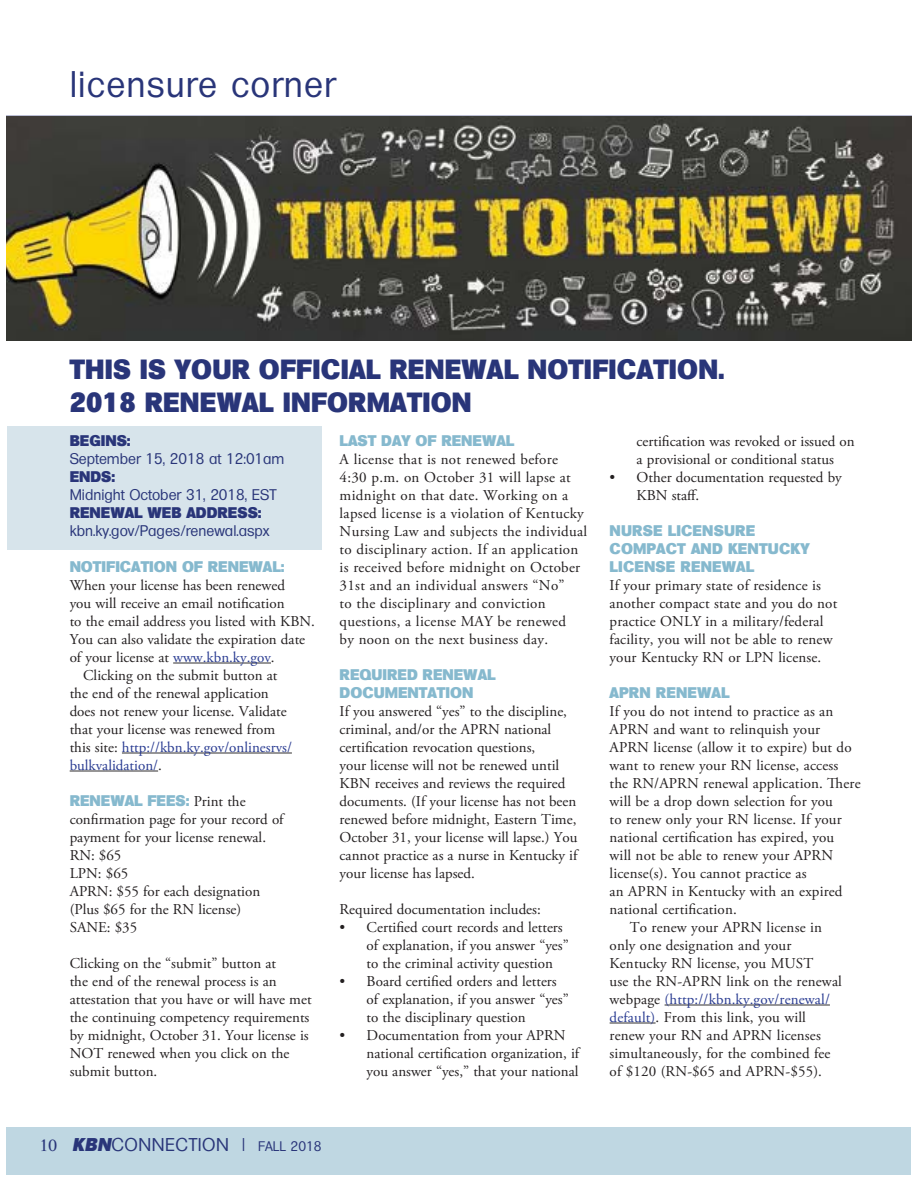
<style>
.page{position:relative;width:918px;height:1188px;background:#fff}
.page>*{position:absolute;margin:0;border:0;box-sizing:border-box;transform-origin:0 0}
.t1{font:36px "Formula";letter-spacing:.03em;color:#293579}
.t2{font:800 27px/33px "Formula";letter-spacing:.01em;color:#293579}
.t3{font:18px "Formula";letter-spacing:.03em;color:#293579}
.t4{font:15px/18px "Adobe Garamond Pro";color:#231f20}
.t5{font:15px/18px "Adobe Garamond Pro";letter-spacing:.02em;color:#231f20}
.t6{font:800 15px/18px "Formula";color:#86b9ce}
.t7{font:15px "Adobe Garamond Pro";color:#2a3c92}
.t8{font:15px "Formula";color:#293579}
.t9{font:800 15px "Formula";color:#293579}
.s1{color:#2a3c92}
.s2{color:#231f20}
.s3{font-family:"Adobe Garamond Pro";font-weight:400;color:#231f20}
.s4{font-family:"New Aster";font-size:16.5px}
.s5{font-weight:800;font-style:italic}
.s6{font-size:13.5px}
</style>
<div class="page">
<div style="left:7px;top:427px;width:315px;height:123px;background:#d7e4eb"></div>
<div style="left:7px;top:1127px;width:904px;height:48px;background:#bfd7e2"></div>
<hr style="left:7px;top:116px;width:904px;height:1px;background:#293579">
<img style="left:7px;top:117px;width:904px;height:223px">
<hr style="left:173px;top:663px;width:98px;height:1px;background:#312f2f">
<hr style="left:122px;top:753px;width:170px;height:1px;background:#312f2f">
<hr style="left:70px;top:771px;width:88px;height:1px;background:#312f2f">
<hr style="left:665px;top:1005px;width:165px;height:1px;background:#312f2f">
<hr style="left:610px;top:1023px;width:46px;height:1px;background:#312f2f">
<h1 class="t1" style="left:70px;top:71px;width:267px">licensure corner</h1>
<h2 class="t2" style="left:70px;top:356px;width:656px">THIS IS YOUR OFFICIAL RENEWAL NOTIFICATION.<br>2018 RENEWAL INFORMATION</h2>
<p class="t9" style="left:70px;top:435px;width:63px">BEGINS:</p>
<p class="t8" style="left:70px;top:453px;width:216px">September 15, 2018 at 12:01am</p>
<p class="t9" style="left:70px;top:471px;width:47px">ENDS:</p>
<p class="t8" style="left:70px;top:489px;width:208px">Midnight October 31, 2018, EST</p>
<p class="t9" style="left:70px;top:507px;width:194px">RENEWAL WEB ADDRESS:</p>
<p class="t8" style="left:70px;top:525px;width:202px">kbn.ky.gov/Pages/renewal.aspx</p>
<p class="t6" style="left:70px;top:559px;width:216px">NOTIFICATION OF RENEWAL:</p>
<p class="t4" style="left:70px;top:577px;width:217px">When your license has been renewed</p>
<p class="t4" style="left:70px;top:595px;width:216px">you will receive an email notification</p>
<p class="t4" style="left:70px;top:613px;width:247px">to the email address you listed with KBN.</p>
<p class="t4" style="left:70px;top:631px;width:237px">You can also validate the expiration date</p>
<p class="t4" style="left:70px;top:649px;width:207px">of your license at <span class="s1">www.kbn.ky.gov</span>.</p>
<p class="t4" style="left:83px;top:667px;width:196px">Clicking on the submit button at</p>
<p class="t4" style="left:70px;top:685px;width:201px">the end of the renewal application</p>
<p class="t4" style="left:70px;top:703px;width:219px">does not renew your license. Validate</p>
<p class="t4" style="left:70px;top:721px;width:207px">that your license was renewed from</p>
<p class="t7" style="left:70px;top:741px;width:224px"><span class="s2">this site:</span> http://kbn.ky.gov/onlinesrvs/</p>
<p class="t7" style="left:70px;top:759px;width:94px">bulkvalidation/<span class="s2">.</span></p>
<p class="t6" style="left:70px;top:793px;width:177px">RENEWAL FEES: <span class="s3">Print the</span></p>
<p class="t4" style="left:70px;top:811px;width:215px">confirmation page for your record of payment for your license renewal.<br>RN: $65<br>LPN: $65<br>APRN: $55 for each designation (Plus $65 for the RN license)<br>SANE: $35</p>
<p class="t4" style="left:70px;top:955px;width:243px">Clicking on the “submit” button at<br>the end of the renewal process is an attestation that you have or will have met the continuing competency requirements by midnight, October 31. Your license is NOT renewed when you click on the submit button.</p>
<p class="t6" style="left:340px;top:433px;width:176px">LAST DAY OF RENEWAL</p>
<p class="t5" style="left:340px;top:451px;width:249px">A license that is not renewed before 4:30 p.m. on October 31 will lapse at midnight on that date. Working on a lapsed license is a violation of Kentucky Nursing Law and subjects the individual to disciplinary action. If an application is received before midnight on October 31st and an individual answers “No”<br>to the disciplinary and conviction questions, a license MAY be renewed<br>by noon on the next business day.</p>
<p class="t6" style="left:340px;top:667px;width:158px">REQUIRED RENEWAL<br>DOCUMENTATION</p>
<p class="t4" style="left:340px;top:703px;width:239px">If you answered “yes” to the discipline, criminal, and/or the APRN national certification revocation questions,<br>your license will not be renewed until KBN receives and reviews the required documents. (If your license has not been renewed before midnight, Eastern Time, October 31, your license will lapse.) You cannot practice as a nurse in Kentucky if your license has lapsed.</p>
<p class="t4" style="left:340px;top:901px;width:203px">Required documentation includes:</p>
<p class="t4" style="left:367px;top:919px;width:204px;text-indent:-27px">• Certified court records and letters of explanation, if you answer “yes” to the criminal activity question</p>
<p class="t4" style="left:367px;top:973px;width:204px;text-indent:-27px">• Board certified orders and letters of explanation, if you answer “yes” to the disciplinary question</p>
<p class="t4" style="left:367px;top:1027px;width:214px;text-indent:-27px">• Documentation from your APRN national certification organization, if you answer “yes,” that your national</p>
<p class="t4" style="left:637px;top:433px;width:220px">certification was revoked or issued on a provisional or conditional status</p>
<p class="t4" style="left:637px;top:469px;width:207px;text-indent:-27px">• Other documentation requested by<br>KBN staff.</p>
<p class="t6" style="left:610px;top:523px;width:201px">NURSE LICENSURE<br>COMPACT AND KENTUCKY<br>LICENSE RENEWAL</p>
<p class="t4" style="left:610px;top:577px;width:229px">If your primary state of residence is another compact state and you do not practice ONLY in a military/federal facility, you will not be able to renew your Kentucky RN or LPN license.</p>
<p class="t6" style="left:610px;top:685px;width:122px">APRN RENEWAL</p>
<p class="t4" style="left:610px;top:703px;width:225px">If you do not intend to practice as an</p>
<p class="t4" style="left:610px;top:721px;width:212px">APRN and want to relinquish your</p>
<p class="t4" style="left:610px;top:739px;width:244px">APRN license (allow it to expire) but do</p>
<p class="t4" style="left:610px;top:757px;width:230px">want to renew your RN license, access</p>
<p class="t4" style="left:610px;top:775px;width:252px">the RN/APRN renewal application. There</p>
<p class="t4" style="left:610px;top:793px;width:225px">will be a drop down selection for you</p>
<p class="t4" style="left:610px;top:811px;width:234px">to renew only your RN license. If your</p>
<p class="t4" style="left:610px;top:829px;width:226px">national certification has expired, you</p>
<p class="t4" style="left:610px;top:847px;width:225px">will not be able to renew your APRN</p>
<p class="t4" style="left:610px;top:865px;width:199px">license(s). You cannot practice as</p>
<p class="t4" style="left:610px;top:883px;width:234px">an APRN in Kentucky with an expired</p>
<p class="t4" style="left:610px;top:901px;width:129px">national certification.</p>
<p class="t4" style="left:630px;top:919px;width:194px">To renew your APRN license in</p>
<p class="t4" style="left:610px;top:937px;width:183px">only one designation and your</p>
<p class="t4" style="left:610px;top:955px;width:205px">Kentucky RN license, you MUST</p>
<p class="t4" style="left:610px;top:973px;width:234px">use the RN-APRN link on the renewal</p>
<p class="t7" style="left:610px;top:993px;width:222px"><span class="s2">webpage</span> (http://kbn.ky.gov/renewal/</p>
<p class="t4" style="left:610px;top:1009px;width:198px"><span class="s1">default)</span>. From this link, you will</p>
<p class="t4" style="left:610px;top:1027px;width:213px">renew your RN and APRN licenses</p>
<p class="t4" style="left:610px;top:1045px;width:222px">simultaneously, for the combined fee</p>
<p class="t4" style="left:610px;top:1063px;width:214px">of $120 (RN-$65 and APRN-$55).</p>
<p class="t3" style="left:39px;top:1138px;width:284px"><span class="s4">10</span> <span class="s5">KBN</span>CONNECTION | <span class="s6">FALL 2018</span></p>
</div>
